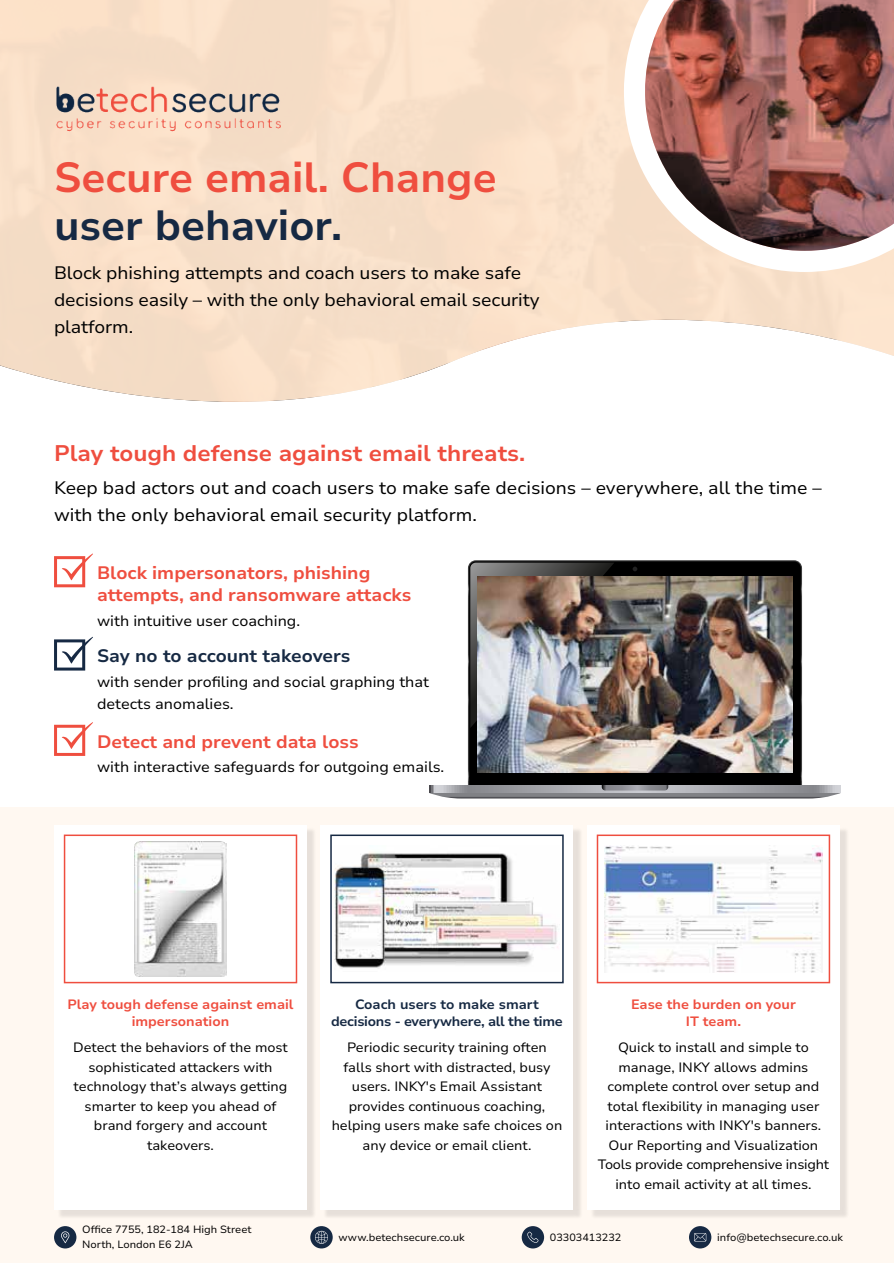
<style>
.page{position:relative;width:894px;height:1263px;background:#fff}
.page>*{position:absolute;margin:0;border:0;box-sizing:border-box;transform-origin:0 0}
.t1{font:700 42px "Nunito Sans 10 pt";color:#ef4e3f}
.t2{font:700 42px "Nunito Sans 10 pt";color:#162943}
.t3{font:700 22.5px "Nunito Sans 10 pt";color:#ef4e3f}
.t4{font:18px/27px "Nunito Sans 10 pt";letter-spacing:-.005em;color:#000}
.t5{font:700 18px/21.6px "Nunito Sans 10 pt";color:#ef4e3f}
.t6{font:700 18px "Nunito Sans 10 pt";color:#162943}
.t7{font:15px/22.5px "Nunito Sans 10 pt";color:#000}
.t8{font:13.5px/19.5px "Nunito Sans 10 pt";color:#000;text-align:center}
.t9{font:700 13.5px/16.2px "Nunito Sans 10 pt";color:#ef4e3f;text-align:center}
.t10{font:700 13.5px/16.2px "Nunito Sans 10 pt";letter-spacing:-.02em;color:#162943;text-align:center}
.t11{font:10.5px/15px "Nunito Sans 10 pt";color:#000}
</style>
<div class="page">
<div style="left:0;top:807px;width:893px;height:456px;background:#fff8f1"></div>
<svg style="left:0;top:0;width:893px;height:402px;background:#f8e3cf"></svg>
<svg style="left:623px;top:0;width:270px;height:272px;fill:#fce4cd"></svg>
<img style="left:644px;top:0;width:249px;height:251px">
<svg style="left:469px;top:561px;width:331px;height:224px;background:#0a0a09"></svg>
<svg style="left:429px;top:785px;width:411px;height:13px;background:#939499"></svg>
<hr style="left:469px;top:777px;width:331px;height:1px;background:#000">
<svg style="left:470px;top:562px;width:144px;height:166px;background:#4e4e4d"></svg>
<svg style="left:632px;top:566px;width:5px;height:5px"></svg>
<img style="left:477px;top:576px;width:315px;height:196px">
<div style="left:54px;top:1226px;width:22px;height:22px;background:#162943;border-radius:50%"></div>
<div style="left:310px;top:1226px;width:22px;height:22px;background:#162943;border-radius:50%"></div>
<div style="left:521px;top:1226px;width:23px;height:22px;background:#162943;border-radius:50%"></div>
<svg style="left:688px;top:1226px;width:23px;height:22px"></svg>
<svg style="left:693px;top:1233px;width:13px;height:8px"></svg>
<svg style="left:61px;top:1231px;width:8px;height:12px"></svg>
<svg style="left:527px;top:1231px;width:11px;height:11px"></svg>
<svg style="left:315px;top:1230px;width:13px;height:13px"></svg>
<svg style="left:54px;top:553px;width:39px;height:34px"></svg>
<svg style="left:54px;top:636px;width:39px;height:34px"></svg>
<svg style="left:54px;top:722px;width:39px;height:34px"></svg>
<img style="left:55px;top:830px;width:259px;height:387px">
<div style="left:54px;top:824px;width:253px;height:385px;background:#fff"></div>
<div style="left:64px;top:834px;width:233px;height:149px;border:2px solid #ef4e3f"></div>
<img style="left:322px;top:830px;width:259px;height:387px">
<div style="left:320px;top:824px;width:253px;height:385px;background:#fff"></div>
<div style="left:330px;top:834px;width:233px;height:149px;border:2px solid #162943"></div>
<img style="left:588px;top:826px;width:259px;height:391px">
<div style="left:586px;top:824px;width:253px;height:385px;background:#fff"></div>
<div style="left:596px;top:834px;width:233px;height:149px;border:2px solid #ef4e3f"></div>
<img style="left:134px;top:841px;width:92px;height:135px">
<img style="left:334px;top:852px;width:224px;height:117px">
<img style="left:604px;top:845px;width:217px;height:127px">
<img style="left:54px;top:76px;width:228px;height:55px">
<h1 class="t1" style="left:54px;top:148px;width:444px">Secure email. Change</h1>
<h1 class="t2" style="left:54px;top:196px;width:290px">user behavior.</h1>
<h3 class="t4" style="left:54px;top:259px;width:487px">Block phishing attempts and coach users to make safe decisions easily – with the only behavioral email security platform.</h3>
<h2 class="t3" style="left:54px;top:437px;width:472px">Play tough defense against email threats.</h2>
<h3 class="t4" style="left:54px;top:473px;width:769px">Keep bad actors out and coach users to make safe decisions – everywhere, all the time – with the only behavioral email security platform.</h3>
<h3 class="t5" style="left:97px;top:561px;width:315px">Block impersonators, phishing attempts, and ransomware attacks</h3>
<p class="t7" style="left:97px;top:609px;width:204px">with intuitive user coaching.</p>
<h3 class="t6" style="left:97px;top:643px;width:255px">Say no to account takeovers</h3>
<p class="t7" style="left:97px;top:669px;width:333px">with sender profiling and social graphing that detects anomalies.</p>
<h3 class="t5" style="left:97px;top:730px;width:263px">Detect and prevent data loss</h3>
<p class="t7" style="left:97px;top:755px;width:348px">with interactive safeguards for outgoing emails.</p>
<p class="t9" style="left:67px;top:996px;width:227px">Play tough defense against email impersonation</p>
<p class="t8" style="left:73px;top:1037px;width:216px">Detect the behaviors of the most sophisticated attackers with technology that’s always getting smarter to keep you ahead of brand forgery and account takeovers.</p>
<p class="t10" style="left:331px;top:996px;width:233px">Coach users to make smart decisions - everywhere, all the time</p>
<p class="t8" style="left:331px;top:1037px;width:232px">Periodic security training often falls short with distracted, busy users. INKY's Email Assistant provides continuous coaching, helping users make safe choices on any device or email client.</p>
<p class="t9" style="left:630px;top:996px;width:166px">Ease the burden on your<br>IT team.</p>
<p class="t8" style="left:597px;top:1037px;width:233px">Quick to install and simple to manage, INKY allows admins complete control over setup and total flexibility in managing user interactions with INKY's banners.<br>Our Reporting and Visualization<br>Tools provide comprehensive insight into email activity at all times.</p>
<p class="t11" style="left:82px;top:1221px;width:171px">Office 7755, 182-184 High Street<br>North, London E6 2JA</p>
<p class="t11" style="left:338px;top:1229px;width:128px">www.betechsecure.co.uk</p>
<p class="t11" style="left:549px;top:1229px;width:73px">03303413232</p>
<p class="t11" style="left:717px;top:1229px;width:127px">info@betechsecure.co.uk</p>
</div>
